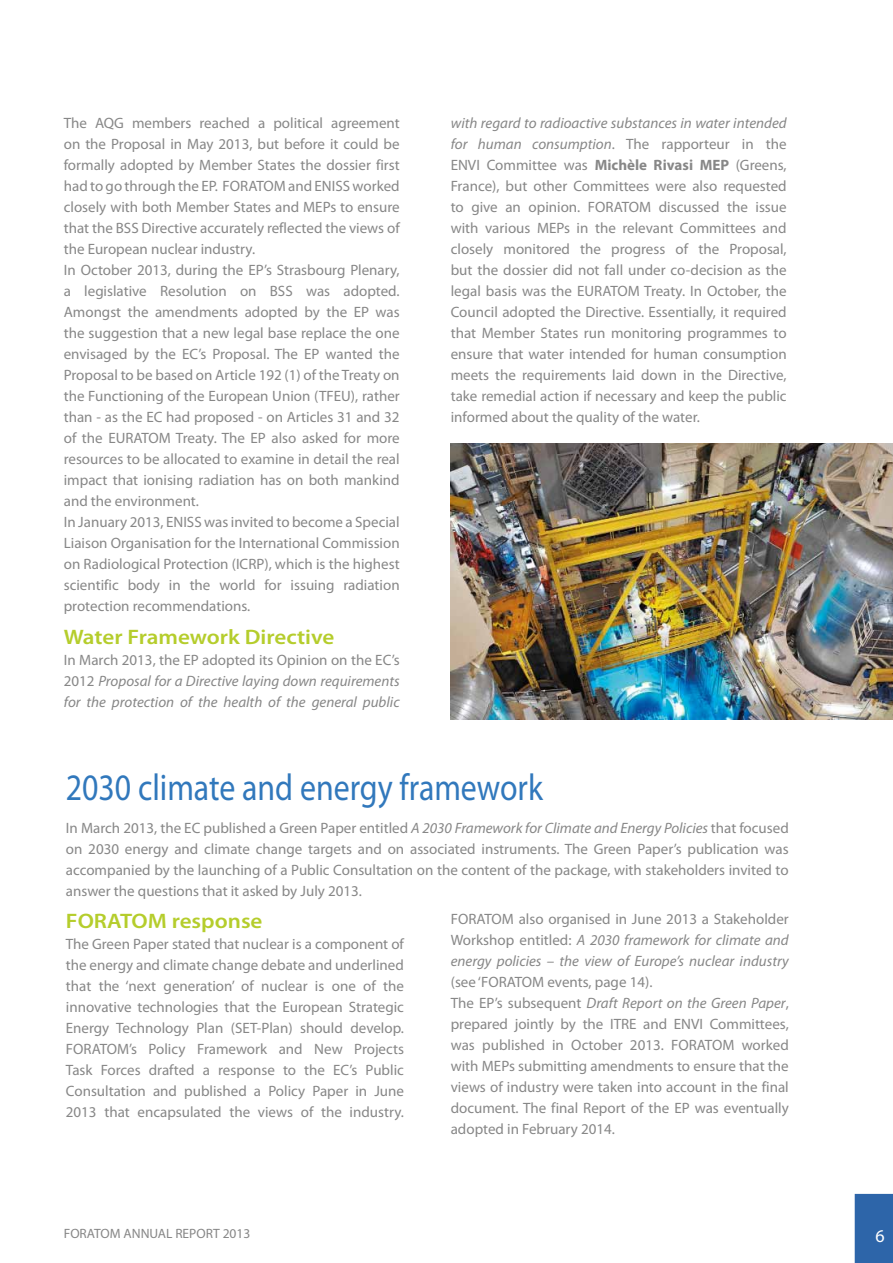
<style>
.page{position:relative;width:893px;height:1263px;background:#fff}
.page>*{position:absolute;margin:0;border:0;box-sizing:border-box;transform-origin:0 0}
.t1{font:37.5px "Myriad Pro";color:#3178bc;scale:.85 1}
.t2{font:600 21px "Myriad Pro";color:#b5cd2c;scale:1.1 1}
.t3{font:18px "Myriad Pro";color:#fff}
.t4{font:15px/21px "Myriad Pro";color:#878787;text-align:justify}
.t5{font:italic 15px/21px "Myriad Pro";color:#878787;text-align:justify}
.t6{font:13.5px "Myriad Pro";color:#878787}
.s1{font-style:normal}
.s2{font-style:italic}
.s3{font-weight:700}
</style>
<div class="page">
<div style="left:855px;top:1194px;width:38px;height:69px;background:#2d65a9"></div>
<img style="left:451px;top:443px;width:442px;height:277px">
<p class="t4" style="left:64px;top:112px;width:337px;text-align:left">The AQG members reached a political agreement on the Proposal in May 2013, but before it could be formally adopted by Member States the dossier first had to go through the EP. FORATOM and ENISS worked closely with both Member States and MEPs to ensure that the BSS Directive accurately reflected the views of the European nuclear industry.<br>In October 2013, during the EP’s Strasbourg Plenary, a legislative Resolution on BSS was adopted.<br>Amongst the amendments adopted by the EP was the suggestion that a new legal base replace the one envisaged by the EC’s Proposal. The EP wanted the Proposal to be based on Article 192 (1) of the Treaty on the Functioning of the European Union (TFEU), rather than - as the EC had proposed - on Articles 31 and 32 of the EURATOM Treaty. The EP also asked for more resources to be allocated to examine in detail the real impact that ionising radiation has on both mankind and the environment.<br>In January 2013, ENISS was invited to become a Special Liaison Organisation for the International Commission on Radiological Protection (ICRP), which is the highest scientific body in the world for issuing radiation protection recommendations.</p>
<h2 class="t2" style="left:64px;top:623px;width:248px">Water Framework Directive</h2>
<p class="t5" style="left:64px;top:649px;width:337px"><span class="s1">In March 2013, the EP adopted its Opinion on the EC’s 2012</span> Proposal for a Directive laying down requirements for the protection of the health of the general public</p>
<p class="t4" style="left:451px;top:112px;width:337px"><span class="s2">with regard to radioactive substances in water intended for human consumption</span>. The rapporteur in the ENVI Committee was <span class="s3">Michèle Rivasi MEP</span> (Greens, France), but other Committees were also requested to give an opinion. FORATOM discussed the issue with various MEPs in the relevant Committees and closely monitored the progress of the Proposal, but the dossier did not fall under co-decision as the legal basis was the EURATOM Treaty. In October, the Council adopted the Directive. Essentially, it required that Member States run monitoring programmes to ensure that water intended for human consumption meets the requirements laid down in the Directive, take remedial action if necessary and keep the public informed about the quality of the water.</p>
<h1 class="t1" style="left:66px;top:765px;width:563px">2030 climate and energy framework</h1>
<p class="t4" style="left:66px;top:817px;width:724px">In March 2013, the EC published a Green Paper entitled <span class="s2">A 2030 Framework for Climate and Energy Policies</span> that focused on 2030 energy and climate change targets and on associated instruments. The Green Paper’s publication was accompanied by the launching of a Public Consultation on the content of the package, with stakeholders invited to answer the questions that it asked by July 2013.</p>
<h2 class="t2" style="left:66px;top:908px;width:180px">FORATOM response</h2>
<p class="t4" style="left:66px;top:933px;width:340px">The Green Paper stated that nuclear is a component of the energy and climate change debate and underlined that the ‘next generation’ of nuclear is one of the innovative technologies that the European Strategic Energy Technology Plan (SET-Plan) should develop.<br>FORATOM’s Policy Framework and New Projects Task Forces drafted a response to the EC’s Public Consultation and published a Policy Paper in June 2013 that encapsulated the views of the industry.</p>
<p class="t5" style="left:451px;top:908px;width:340px"><span class="s1">FORATOM also organised in June 2013 a Stakeholder Workshop entitled:</span> A 2030 framework for climate and energy policies – the view of Europe’s nuclear industry</p>
<p class="t4" style="left:451px;top:971px;width:340px;text-align:left">(see ‘FORATOM events, page 14).<br>The EP’s subsequent <span class="s2">Draft Report on the Green Paper</span>, prepared jointly by the ITRE and ENVI Committees, was published in October 2013. FORATOM worked with MEPs submitting amendments to ensure that the views of industry were taken into account in the final document. The final Report of the EP was eventually adopted in February 2014.</p>
<p class="t6" style="left:64px;top:1225px;width:188px">FORATOM ANNUAL REPORT 2013</p>
<p class="t3" style="left:876px;top:1224px;width:11px">6</p>
</div>
